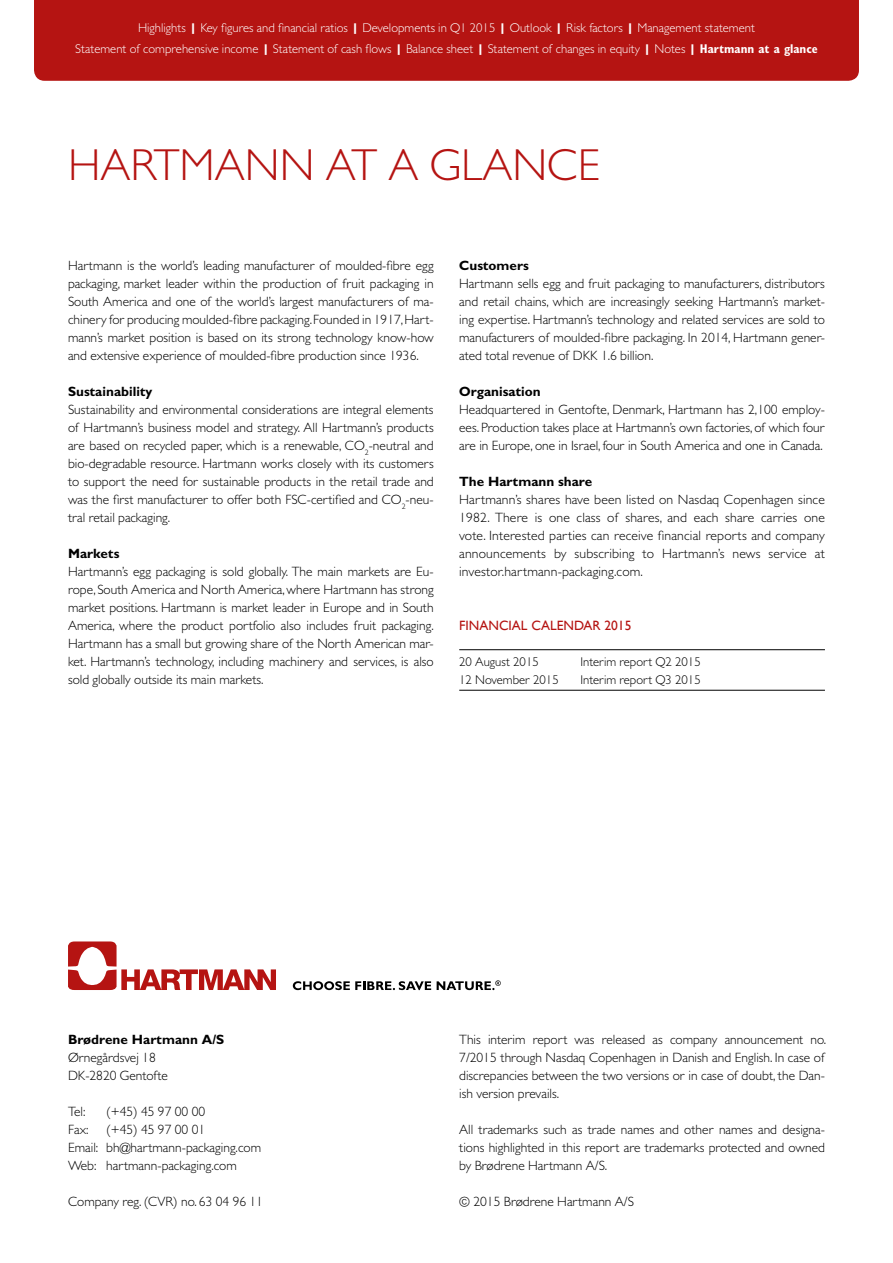
<style>
.page{position:relative;width:893px;height:1263px;background:#fff}
.page>*{position:absolute;margin:0;border:0;box-sizing:border-box;transform-origin:0 0}
.t1{font:300 45px "Gill Sans MT Std";color:#b51412}
.t2{font:300 13.5px/18px "Gill Sans MT Std";color:#000;text-align:justify}
.t3{font:700 13.5px "Gill Sans MT Std";color:#000}
.t4{font:13.5px "Gill Sans";color:#b51412}
.t5{font:300 12.75px/21px "Gill Sans MT Std";color:#fff;text-align:center}
.t6{font:300 12.75px "Gill Sans MT Std";color:#000}
.s1{font-weight:800}
.s2{font-weight:700;font-stretch:condensed}
</style>
<div class="page">
<svg style="left:68px;top:941px;width:208px;height:49px"></svg>
<svg style="left:293px;top:981px;width:138px;height:9px"></svg>
<svg style="left:437px;top:980px;width:64px;height:10px"></svg>
<hr style="left:459px;top:649px;width:366px;height:1px;background:#000">
<hr style="left:459px;top:690px;width:366px;height:1px;background:#000">
<div style="left:34px;top:0;width:825px;height:81px;background:#b51412"></div>
<p class="t5" style="left:75px;top:17px;width:744px">Highlights <span class="s1">|</span> Key figures and financial ratios <span class="s1">|</span> Developments in Q1 2015 <span class="s1">|</span> Outlook <span class="s1">|</span> Risk factors <span class="s1">|</span> Management statement<br>Statement of comprehensive income <span class="s1">|</span> Statement of cash flows <span class="s1">|</span> Balance sheet <span class="s1">|</span> Statement of changes in equity <span class="s1">|</span> Notes <span class="s1">|</span> <span class="s2">Hartmann at a glance</span></p>
<h1 class="t1" style="left:154px;top:137px;width:59px">tmann</h1>
<h1 class="t1" style="left:326px;top:137px;width:165px">at a Glanc</h1>
<h1 class="t1" style="left:578px;top:137px;width:24px">e</h1>
<h1 class="t1" style="left:68px;top:137px;width:30px">har</h1>
<p class="t2" style="left:68px;top:256px;width:367px">Hartmann is the world’s leading manufacturer of moulded-fibre egg packaging, market leader within the production of fruit packaging in South America and one of the world’s largest manufacturers of ma&shy;chinery for producing moulded-fibre packaging.Founded in 1917,Hart&shy;mann’s market position is based on its strong technology know-how and extensive experience of moulded-fibre production since 1936.</p>
<p class="t3" style="left:68px;top:383px;width:86px">Sustainability</p>
<p class="t2" style="left:68px;top:400px;width:367px">Sustainability and environmental considerations are integral elements of Hartmann’s business model and strategy. All Hartmann’s products are based on recycled paper, which is a renewable, CO<sub>2</sub>-neutral and bio-degradable resource. Hartmann works closely with its customers to support the need for sustainable products in the retail trade and was the first manufacturer to offer both FSC-certified and CO<sub>2</sub>-neu&shy;tral retail packaging.</p>
<p class="t3" style="left:68px;top:545px;width:53px">Markets</p>
<p class="t2" style="left:68px;top:562px;width:367px">Hartmann’s egg packaging is sold globally. The main markets are Eu&shy;rope, South America and North America, where Hartmann has strong market positions. Hartmann is market leader in Europe and in South America, where the product portfolio also includes fruit packaging.<br>Hartmann has a small but growing share of the North American mar&shy;ket. Hartmann’s technology, including machinery and services, is also sold globally outside its main markets.</p>
<p class="t3" style="left:459px;top:257px;width:71px">Customers</p>
<p class="t2" style="left:459px;top:274px;width:367px">Hartmann sells egg and fruit packaging to manufacturers, distributors and retail chains, which are increasingly seeking Hartmann’s market&shy;ing expertise. Hartmann’s technology and related services are sold to manufacturers of moulded-fibre packaging. In 2014, Hartmann gener&shy;ated total revenue of DKK 1.6 billion.</p>
<p class="t3" style="left:459px;top:383px;width:83px">Organisation</p>
<p class="t2" style="left:459px;top:400px;width:367px">Headquartered in Gentofte, Denmark, Hartmann has 2,100 employ&shy;ees. Production takes place at Hartmann’s own factories, of which four are in Europe, one in Israel, four in South America and one in Canada.</p>
<p class="t3" style="left:459px;top:473px;width:135px">The Hartmann share</p>
<p class="t2" style="left:459px;top:490px;width:367px">Hartmann’s shares have been listed on Nasdaq Copenhagen since 1982. There is one class of shares, and each share carries one vote. Interested parties can receive financial reports and company announcements by subscribing to Hartmann’s news service at investor.hartmann-packaging.com.</p>
<p class="t4" style="left:459px;top:618px;width:174px">FINANCIAL CALENDAR 2015</p>
<p class="t6" style="left:459px;top:654px;width:81px">20 August 2015</p>
<p class="t6" style="left:580px;top:654px;width:122px">Interim report Q2 2015</p>
<p class="t6" style="left:459px;top:672px;width:101px">12 November 2015</p>
<p class="t6" style="left:580px;top:672px;width:122px">Interim report Q3 2015</p>
<p class="t3" style="left:68px;top:1031px;width:158px">Brødrene Hartmann A/S</p>
<p class="t2" style="left:68px;top:1048px;width:102px">Ørnegårdsvej 18<br>DK-2820 Gentofte</p>
<p class="t2" style="left:68px;top:1102px;width:19px">Tel:</p>
<p class="t2" style="left:106px;top:1102px;width:100px">(+45) 45 97 00 00</p>
<p class="t2" style="left:68px;top:1120px;width:22px">Fax:</p>
<p class="t2" style="left:68px;top:1120px;width:195px;text-align:left;text-indent:38px">(+45) 45 97 00 01<br>Email: bh@hartmann-packaging.com<br>Web: hartmann-packaging.com</p>
<p class="t2" style="left:68px;top:1192px;width:196px">Company reg.(CVR) no. 63 04 96 11</p>
<p class="t2" style="left:459px;top:1030px;width:369px">This interim report was released as company announcement no.<br>7/2015 through Nasdaq Copenhagen in Danish and English. In case of discrepancies between the two versions or in case of doubt, the Dan&shy;ish version prevails.</p>
<p class="t2" style="left:459px;top:1120px;width:367px">All trademarks such as trade names and other names and designa&shy;tions highlighted in this report are trademarks protected and owned by Brødrene Hartmann A/S.</p>
<p class="t2" style="left:459px;top:1192px;width:176px">© 2015 Brødrene Hartmann A/S</p>
</div>
